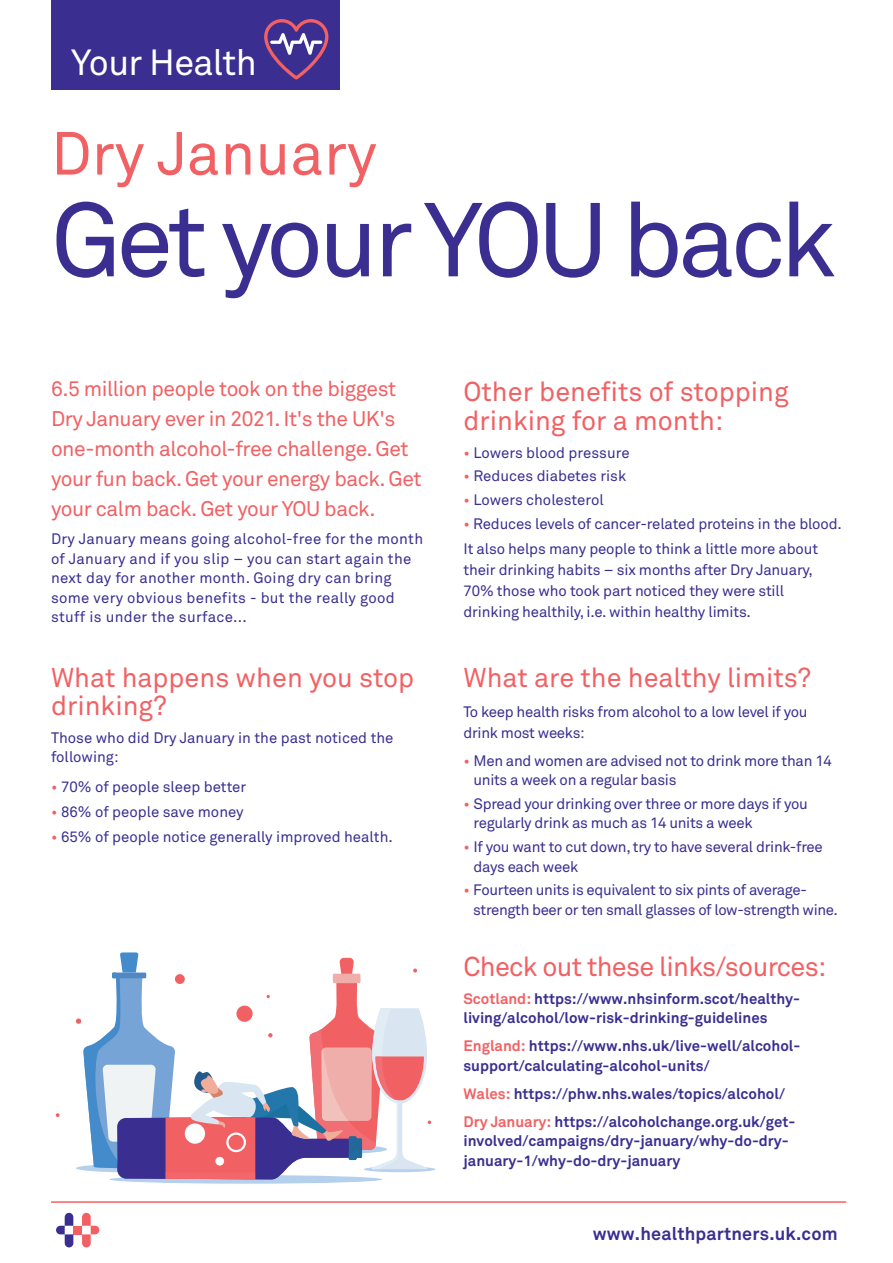
<style>
.page{position:relative;width:893px;height:1263px;background:#fff}
.page>*{position:absolute;margin:0;border:0;box-sizing:border-box;transform-origin:0 0}
.t1{font:103.5px "Akkurat Pro";letter-spacing:-.05em;color:#3a2f91}
.t2{font:60px "Akkurat Pro";color:#f16164}
.t3{font:36px "Akkurat Pro";letter-spacing:-.02em;color:#fff}
.t4{font:27px/27px "Akkurat Pro";color:#f16164}
.t5{font:27px "Akkurat Pro";letter-spacing:-.025em;color:#f16164}
.t6{font:21px/30px "Akkurat Pro";letter-spacing:-.02em;color:#f16164}
.t7{font:700 18px "Akkurat";letter-spacing:.01em;color:#3a2f91}
.t8{font:15px/19.5px "Akkurat Pro";letter-spacing:-.01em;color:#3a2f91}
.t9{font:700 15px/19.5px "Akkurat";color:#3a2f91}
.t10{font:15px/19.5px "Akkurat Pro";letter-spacing:.02em;color:#3a2f91}
.s1{color:#f16164}
</style>
<div class="page">
<div style="left:51px;top:0;width:289px;height:90px;background:#3a2f91"></div>
<hr style="left:51px;top:1201px;width:795px;height:2px;background:#f16164">
<div style="left:73px;top:1226px;width:9px;height:8px;background:#f16164"></div>
<svg style="left:56px;top:1213px;width:17px;height:34px"></svg>
<svg style="left:82px;top:1213px;width:17px;height:34px"></svg>
<svg style="left:264px;top:19px;width:64px;height:60px"></svg>
<div style="left:110px;top:1175px;width:272px;height:9px;background:#b4d0ec;border-radius:50%"></div>
<svg style="left:56px;top:1113px;width:4px;height:4px"></svg>
<svg style="left:76px;top:952px;width:355px;height:227px"></svg>
<h3 class="t3" style="left:71px;top:49px;width:187px">Your Health</h3>
<h2 class="t2" style="left:51px;top:132px;width:327px">Dry January</h2>
<h1 class="t1" style="left:51px;top:203px;width:787px">Get your YOU back</h1>
<h3 class="t6" style="left:51px;top:376px;width:372px">6.5 million people took on the biggest Dry January ever in 2021. It's the UK's one-month alcohol-free challenge. Get your fun back. Get your energy back. Get your calm back. Get your YOU back.</h3>
<p class="t10" style="left:51px;top:531px;width:374px">Dry January means going alcohol-free for the month of January and if you slip – you can start again the next day for another month. Going dry can bring some very obvious benefits - but the really good stuff is under the surface...</p>
<h3 class="t4" style="left:51px;top:667px;width:365px">What happens when you stop drinking?</h3>
<p class="t8" style="left:51px;top:729px;width:344px">Those who did Dry January in the past noticed the following:</p>
<p class="t8" style="left:51px;top:778px;width:197px"><span class="s1">•</span> 70% of people sleep better</p>
<p class="t8" style="left:51px;top:803px;width:194px"><span class="s1">•</span> 86% of people save money</p>
<p class="t8" style="left:51px;top:828px;width:343px"><span class="s1">•</span> 65% of people notice generally improved health.</p>
<h3 class="t4" style="left:463px;top:380px;width:327px;line-height:28.5px">Other benefits of stopping drinking for a month:</h3>
<p class="t8" style="left:463px;top:444px;width:168px"><span class="s1">•</span> Lowers blood pressure</p>
<p class="t8" style="left:463px;top:468px;width:164px"><span class="s1">•</span> Reduces diabetes risk</p>
<p class="t8" style="left:463px;top:492px;width:142px"><span class="s1">•</span> Lowers cholesterol</p>
<p class="t8" style="left:463px;top:513px;width:380px;line-height:25.2px"><span class="s1">•</span> Reduces levels of cancer-related proteins in the blood.<br>It also helps many people to think a little more about</p>
<p class="t8" style="left:463px;top:561px;width:351px;line-height:21px">their drinking habits – six months after Dry January,<br>70% those who took part noticed they were still drinking healthily, i.e. within healthy limits.</p>
<h3 class="t4" style="left:463px;top:667px;width:349px">What are the healthy limits?</h3>
<p class="t8" style="left:463px;top:702px;width:346px;line-height:21px">To keep health risks from alcohol to a low level if you drink most weeks:</p>
<p class="t8" style="left:473px;top:752px;width:360px;text-indent:-10px"><span class="s1">•</span> Men and women are advised not to drink more than 14 units a week on a regular basis</p>
<p class="t8" style="left:473px;top:795px;width:336px;text-indent:-10px"><span class="s1">•</span> Spread your drinking over three or more days if you regularly drink as much as 14 units a week</p>
<p class="t8" style="left:473px;top:839px;width:351px;text-indent:-10px"><span class="s1">•</span> If you want to cut down, try to have several drink-free days each week</p>
<p class="t8" style="left:473px;top:882px;width:366px;text-indent:-10px"><span class="s1">•</span> Fourteen units is equivalent to six pints of average&shy;strength beer or ten small glasses of low-strength wine.</p>
<h3 class="t5" style="left:463px;top:956px;width:364px">Check out these links/sources:</h3>
<p class="t9" style="left:463px;top:989px;width:338px"><span class="s1">Scotland:</span> https://www.nhsinform.scot/healthy&shy;living/alcohol/low-risk-drinking-guidelines</p>
<p class="t9" style="left:463px;top:1036px;width:338px"><span class="s1">England:</span> https://www.nhs.uk/live-well/alcohol&shy;support/calculating-alcohol-units/</p>
<p class="t9" style="left:463px;top:1079px;width:333px;line-height:28px"><span class="s1">Wales:</span> https://phw.nhs.wales/topics/alcohol/<br><span class="s1">Dry January:</span> https://alcoholchange.org.uk/get-</p>
<p class="t9" style="left:463px;top:1131px;width:327px">involved/campaigns/dry-january/why-do-dry&shy;january-1/why-do-dry-january</p>
<p class="t7" style="left:593px;top:1222px;width:246px">www.healthpartners.uk.com</p>
</div>
